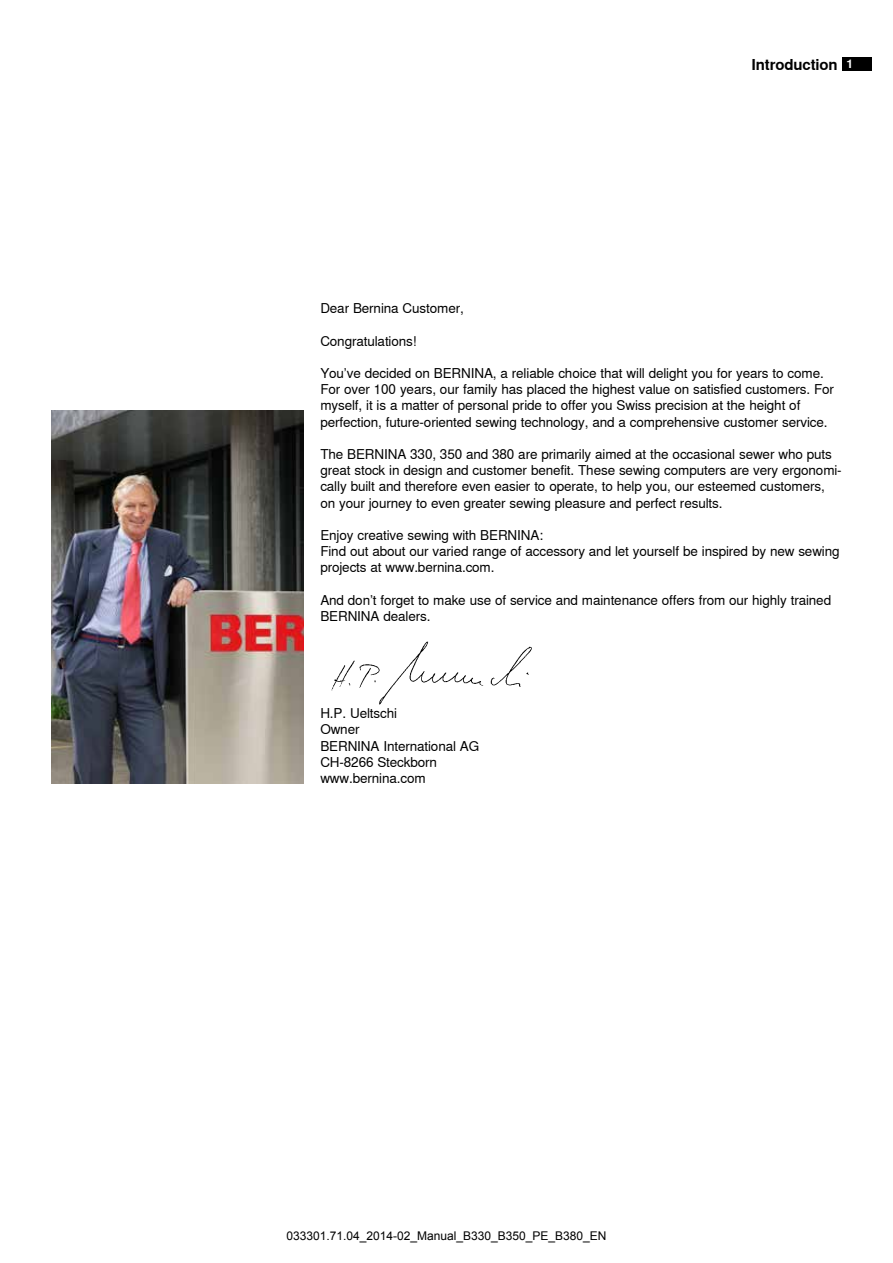
<style>
.page{position:relative;width:893px;height:1263px;background:#fff}
.page>*{position:absolute;margin:0;border:0;box-sizing:border-box;transform-origin:0 0}
.t1{font:700 15px "Nimbus Sans Global";letter-spacing:-.01em;color:#000}
.t2{font:13.5px/16.2px "Nimbus Sans Global";letter-spacing:-.01em;color:#000}
.t3{font:12px "Arial";color:#000}
.t4{font:700 12px "Nimbus Sans Global";color:#fff}
</style>
<div class="page">
<div style="left:842px;top:57px;width:30px;height:13px;background:#000"></div>
<img style="left:51px;top:410px;width:252px;height:373px">
<img style="left:331px;top:641px;width:201px;height:64px">
<p class="t1" style="left:751px;top:56px;width:88px">Introduction</p>
<p class="t4" style="left:846px;top:56px;width:8px">1</p>
<p class="t2" style="left:320px;top:300px;width:145px">Dear Bernina Customer,</p>
<p class="t2" style="left:320px;top:332px;width:98px">Congratulations!</p>
<p class="t2" style="left:320px;top:365px;width:515px">You’ve decided on BERNINA, a reliable choice that will delight you for years to come.<br>For over 100 years, our family has placed the highest value on satisfied customers. For myself, it is a matter of personal pride to offer you Swiss precision at the height of perfection, future-oriented sewing technology, and a comprehensive customer service.</p>
<p class="t2" style="left:320px;top:446px;width:523px">The BERNINA 330, 350 and 380 are primarily aimed at the occasional sewer who puts great stock in design and customer benefit. These sewing computers are very ergonomi&shy;cally built and therefore even easier to operate, to help you, our esteemed customers, on your journey to even greater sewing pleasure and perfect results.</p>
<p class="t2" style="left:320px;top:527px;width:521px">Enjoy creative sewing with BERNINA:<br>Find out about our varied range of accessory and let yourself be inspired by new sewing projects at www.bernina.com.</p>
<p class="t2" style="left:320px;top:592px;width:512px">And don’t forget to make use of service and maintenance offers from our highly trained<br>BERNINA dealers.</p>
<p class="t2" style="left:320px;top:705px;width:160px">H.P. Ueltschi<br>Owner<br>BERNINA International AG<br>CH-8266 Steckborn www.bernina.com</p>
<p class="t3" style="left:286px;top:1229px;width:322px">033301.71.04_2014-02_Manual_B330_B350_PE_B380_EN</p>
</div>
